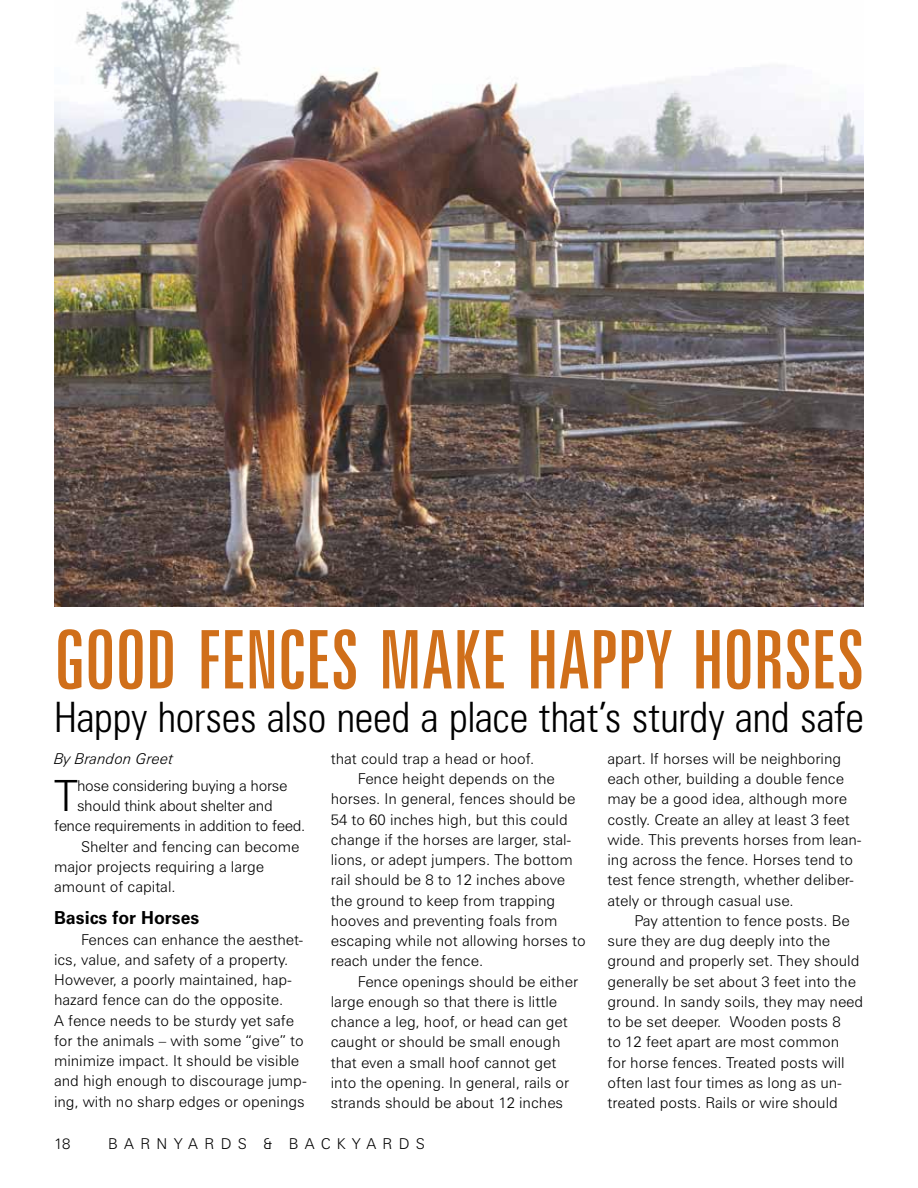
<style>
.page{position:relative;width:918px;height:1188px;background:#fff}
.page>*{position:absolute;margin:0;border:0;box-sizing:border-box;transform-origin:0 0}
.t1{font:extra-condensed 81px "Zurich BT";color:#d06f1a}
.t2{font:300 43.2px "Zurich BT";color:#000}
.t3{font:300 condensed 42px "Zurich BT";letter-spacing:-.005em;color:#000}
.t4{font:700 18px "Zurich BT";color:#000}
.t5{font:300 15px/20.2px "Zurich BT";color:#000}
.t6{font:300 15px "Zurich BT";letter-spacing:-.02em;color:#000}
.t7{font:300 15px "Zurich BT";letter-spacing:.42em;color:#000}
.t8{font:italic 300 15px "Zurich BT";color:#000}
</style>
<div class="page">
<img style="left:54px;top:0;width:810px;height:607px">
<h1 class="t1" style="left:54px;top:614px;width:812px">GOOD FENCES MAKE HAPPY HORSES</h1>
<h3 class="t3" style="left:54px;top:691px;width:811px">Happy horses also need a place that’s sturdy and safe</h3>
<p class="t8" style="left:54px;top:749px;width:121px">By Brandon Greet</p>
<p class="t5" style="left:331px;top:748px;width:205px">that could trap a head or hoof.</p>
<p class="t5" style="left:358px;top:768px;width:199px">Fence height depends on the</p>
<p class="t5" style="left:331px;top:789px;width:246px">horses. In general, fences should be</p>
<p class="t5" style="left:331px;top:809px;width:239px">54 to 60 inches high, but this could</p>
<p class="t5" style="left:331px;top:829px;width:242px">change if the horses are larger, stal-</p>
<p class="t5" style="left:331px;top:849px;width:244px">lions, or adept jumpers. The bottom</p>
<p class="t5" style="left:331px;top:870px;width:236px">rail should be 8 to 12 inches above</p>
<p class="t5" style="left:331px;top:890px;width:226px">the ground to keep from trapping</p>
<p class="t5" style="left:331px;top:910px;width:228px">hooves and preventing foals from</p>
<p class="t5" style="left:331px;top:930px;width:256px">escaping while not allowing horses to</p>
<p class="t5" style="left:331px;top:951px;width:154px">reach under the fence.</p>
<p class="t5" style="left:358px;top:971px;width:222px">Fence openings should be either</p>
<p class="t5" style="left:331px;top:991px;width:228px">large enough so that there is little</p>
<p class="t5" style="left:331px;top:1011px;width:239px">chance a leg, hoof, or head can get</p>
<p class="t5" style="left:331px;top:1032px;width:231px">caught or should be small enough</p>
<p class="t5" style="left:331px;top:1052px;width:227px">that even a small hoof cannot get</p>
<p class="t5" style="left:331px;top:1072px;width:240px">into the opening. In general, rails or</p>
<p class="t5" style="left:331px;top:1092px;width:234px">strands should be about 12 inches</p>
<p class="t5" style="left:608px;top:748px;width:255px">apart. If horses will be neighboring each other, building a double fence may be a good idea, although more costly. Create an alley at least 3 feet wide. This prevents horses from lean&shy;ing across the fence. Horses tend to test fence strength, whether deliber&shy;ately or through casual use.</p>
<p class="t5" style="left:608px;top:910px;width:257px;text-indent:27px">Pay attention to fence posts. Be sure they are dug deeply into the ground and properly set. They should generally be set about 3 feet into the ground. In sandy soils, they may need to be set deeper. Wooden posts 8<br>to 12 feet apart are most common<br>for horse fences. Treated posts will often last four times as long as un&shy;treated posts. Rails or wire should</p>
<h2 class="t2" style="left:54px;top:769px;width:25px">T</h2>
<p class="t6" style="left:77px;top:776px;width:212px">hose considering buying a horse</p>
<p class="t6" style="left:77px;top:797px;width:197px">should think about shelter and</p>
<p class="t6" style="left:54px;top:817px;width:253px">fence requirements in addition to feed.</p>
<p class="t5" style="left:81px;top:836px;width:220px">Shelter and fencing can become</p>
<p class="t5" style="left:54px;top:856px;width:212px">major projects requiring a large</p>
<p class="t5" style="left:54px;top:876px;width:123px">amount of capital.</p>
<p class="t4" style="left:54px;top:907px;width:147px">Basics for Horses</p>
<p class="t5" style="left:54px;top:929px;width:254px;text-indent:27px">Fences can enhance the aesthet&shy;ics, value, and safety of a property.<br>However, a poorly maintained, hap&shy;hazard fence can do the opposite.<br>A fence needs to be sturdy yet safe for the animals – with some “give” to minimize impact. It should be visible and high enough to discourage jump&shy;ing, with no sharp edges or openings</p>
<p class="t5" style="left:54px;top:1134px;width:18px">18</p>
<p class="t7" style="left:108px;top:1135px;width:318px">BARNYARDS &amp; BACKYARDS</p>
</div>
